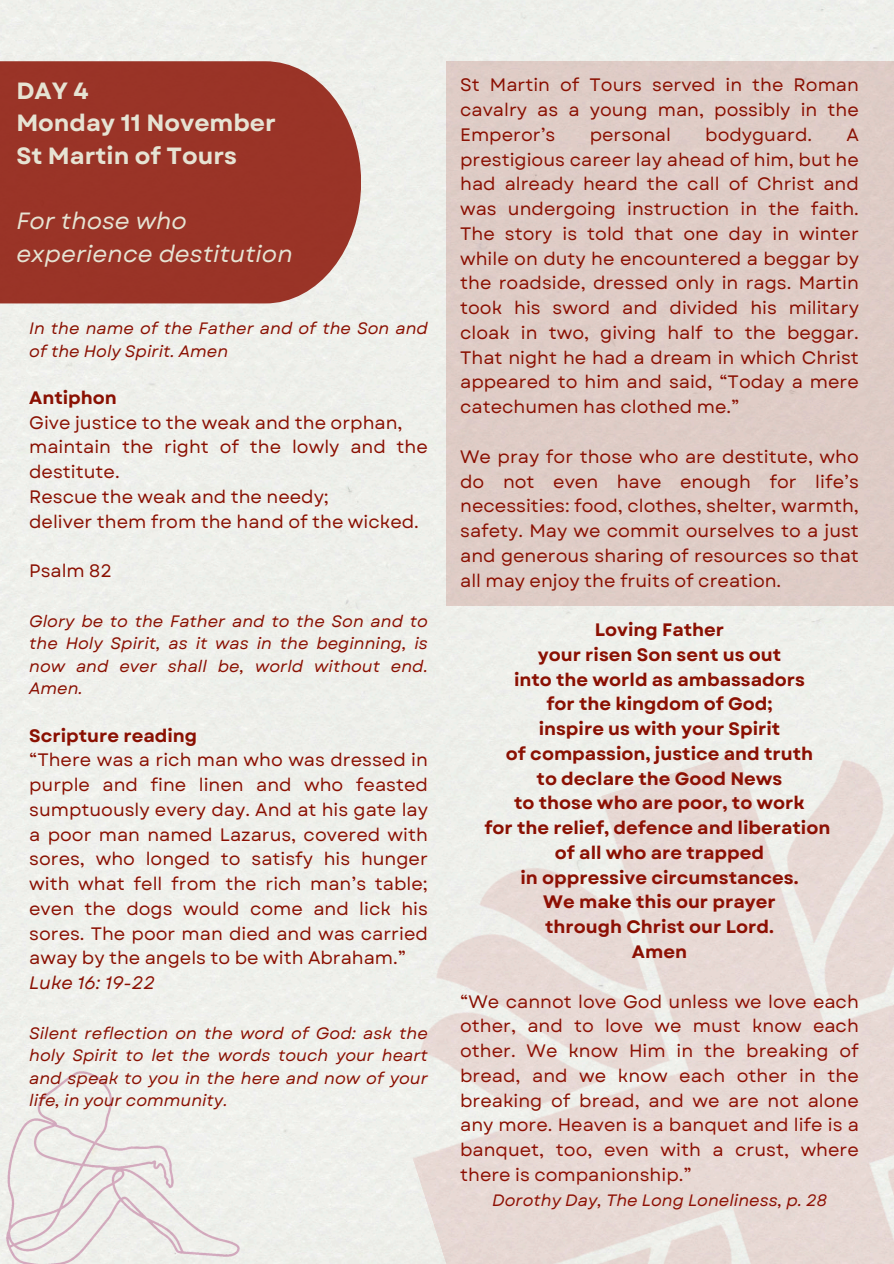
<style>
.page{position:relative;width:894px;height:1264px;background:#fff}
.page>*{position:absolute;margin:0;border:0;box-sizing:border-box;transform-origin:0 0}
.t1{font:700 23.55px/32.7px "Garet";color:#e6e3d3}
.t2{font:italic 23.55px/32.7px "Garet";color:#e6e3d3}
.t3{font:18px/24.8px "Garet";color:#8a1002;text-align:justify}
.t4{font:700 18px/24.8px "Garet";color:#8a1002;text-align:center}
.t5{font:italic 18px "Garet";color:#8a1002}
.t6{font:italic 16.5px/22.5px "Garet";color:#8a1002;text-align:justify}
</style>
<div class="page">
<div style="left:0;top:61px;width:361px;height:242px;background:#9a3427"></div>
<img style="left:0;top:1057px;width:252px;height:206px">
<div style="left:446px;top:61px;width:447px;height:544px;background:#dfccc6"></div>
<img style="left:325px;top:665px;width:568px;height:598px">
<p class="t1" style="left:16px;top:74px;width:261px">DAY 4<br>Monday 11 November<br>St Martin of Tours</p>
<p class="t2" style="left:16px;top:205px;width:278px">For those who experience destitution</p>
<h3 class="t6" style="left:29px;top:317px;width:400px">In the name of the Father and of the Son and of the Holy Spirit. Amen</h3>
<p class="t4" style="left:29px;top:385px;width:89px">Antiphon</p>
<p class="t3" style="left:29px;top:410px;width:375px">Give justice to the weak and the orphan,</p>
<h1 class="t3" style="left:29px;top:435px;width:400px">maintain the right of the lowly and the destitute.</h1>
<h2 class="t3" style="left:29px;top:484px;width:301px">Rescue the weak and the needy;</h2>
<p class="t3" style="left:29px;top:509px;width:391px">deliver them from the hand of the wicked.</p>
<p class="t3" style="left:29px;top:558px;width:84px">Psalm 82</p>
<p class="t6" style="left:29px;top:610px;width:400px">Glory be to the Father and to the Son and to the Holy Spirit, as it was in the beginning, is now and ever shall be, world without end.<br>Amen.</p>
<p class="t4" style="left:29px;top:723px;width:169px">Scripture reading</p>
<p class="t3" style="left:29px;top:747px;width:400px">“There was a rich man who was dressed in purple and fine linen and who feasted sumptuously every day. And at his gate lay a poor man named Lazarus, covered with sores, who longed to satisfy his hunger with what fell from the rich man’s table; even the dogs would come and lick his sores. The poor man died and was carried away by the angels to be with Abraham.”</p>
<p class="t5" style="left:29px;top:969px;width:127px">Luke 16: 19-22</p>
<p class="t6" style="left:29px;top:1021px;width:400px">Silent reflection on the word of God: ask the holy Spirit to let the words touch your heart and speak to you in the here and now of your life, in your community.</p>
<p class="t3" style="left:460px;top:73px;width:400px">St Martin of Tours served in the Roman cavalry as a young man, possibly in the Emperor’s</p>
<p class="t3" style="left:589px;top:122px;width:83px">personal</p>
<p class="t3" style="left:705px;top:122px;width:108px">bodyguard.</p>
<p class="t3" style="left:460px;top:122px;width:400px;text-indent:386px">A prestigious career lay ahead of him, but he had already heard the call of Christ and was undergoing instruction in the faith.<br>The story is told that one day in winter while on duty he encountered a beggar by the roadside, dressed only in rags. Martin took his sword and divided his military cloak in two, giving half to the beggar.<br>That night he had a dream in which Christ appeared to him and said, “Today a mere catechumen has clothed me.”</p>
<p class="t3" style="left:460px;top:444px;width:400px">We pray for those who are destitute, who do not even have enough for life’s necessities: food, clothes, shelter, warmth, safety. May we commit ourselves to a just and generous sharing of resources so that all may enjoy the fruits of creation.</p>
<p class="t4" style="left:484px;top:617px;width:347px">Loving Father<br>your risen Son sent us out<br>into the world as ambassadors<br>for the kingdom of God;<br>inspire us with your Spirit<br>of compassion, justice and truth<br>to declare the Good News<br>to those who are poor, to work<br>for the relief, defence and liberation of all who are trapped<br>in oppressive circumstances.<br>We make this our prayer<br>through Christ our Lord.<br>Amen</p>
<p class="t3" style="left:460px;top:988px;width:400px">“We cannot love God unless we love each other, and to love we must know each other. We know Him in the breaking of bread, and we know each other in the breaking of bread, and we are not alone any more. Heaven is a banquet and life is a banquet, too, even with a crust, where there is companionship.”</p>
<p class="t6" style="left:492px;top:1188px;width:336px">Dorothy Day, The Long Loneliness, p. 28</p>
</div>
